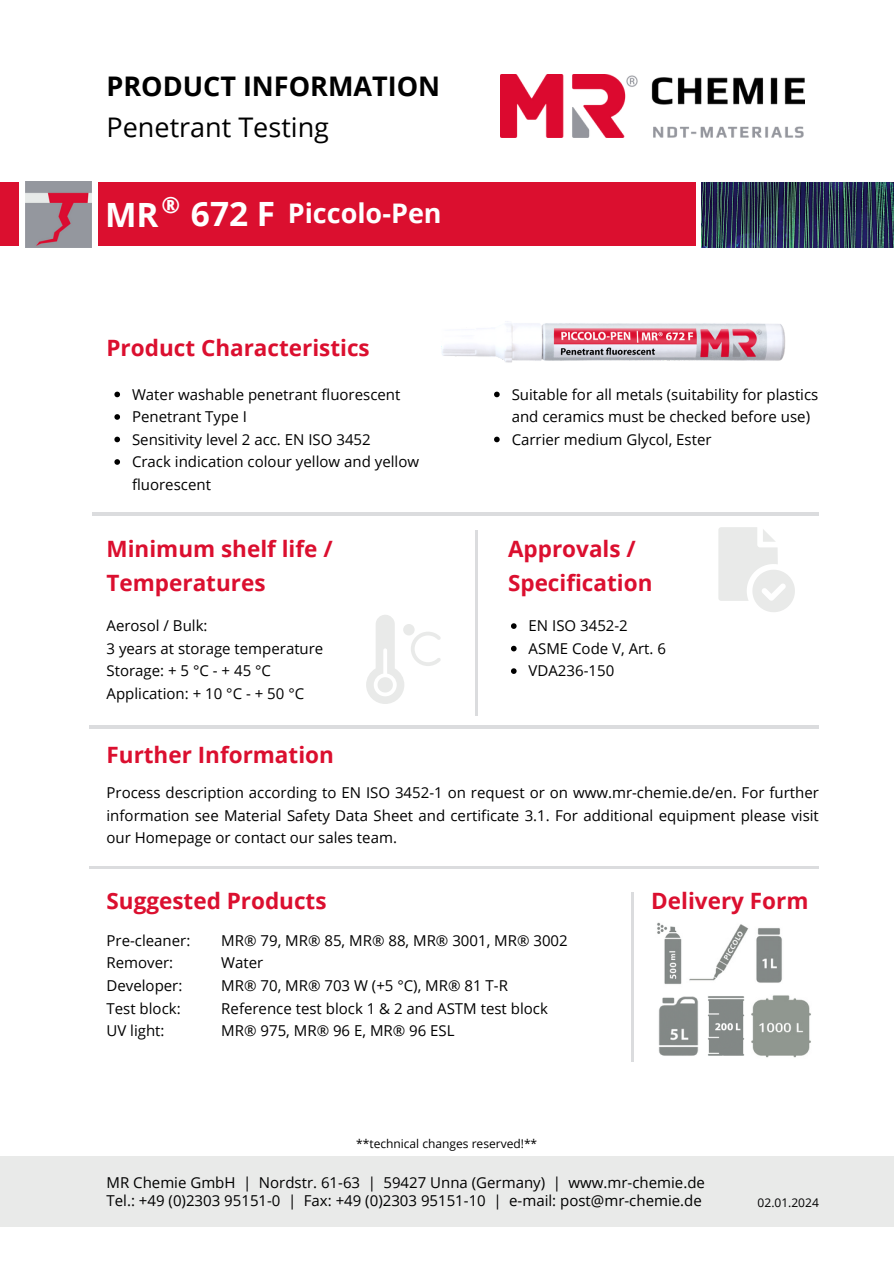
<style>
.page{position:relative;width:894px;height:1264px;background:#fff}
.page>*{position:absolute;margin:0;border:0;box-sizing:border-box;transform-origin:0 0}
.t1{font:700 33.45px "Open Sans";color:#fff}
.t2{font:700 33.45px "Open Sans";color:#fefefe}
.t3{font:700 27px "Open Sans";color:#000}
.t4{font:27px "Open Sans";color:#000}
.t5{font:700 27px "Open Sans";color:#fefefe}
.t6{font:700 22.5px/33.8px "Open Sans";color:#db0f2f}
.t7{font:700 22.5px "Open Sans";color:#fff}
.t8{font:15px/22.5px "Open Sans";color:#000}
.t9{font:12px "Open Sans";color:#000}
</style>
<div class="page">
<hr style="left:89px;top:726px;width:729px;height:2px;background:#94959d">
<hr style="left:92px;top:512px;width:726px;height:3px;background:#94959d">
<hr style="left:89px;top:866px;width:729px;height:2px;background:#94959d">
<hr style="left:475px;top:530px;width:2px;height:186px;background:#94959d">
<img style="left:501px;top:74px;width:303px;height:63px">
<div style="left:98px;top:182px;width:597px;height:64px;background:#db0f2f"></div>
<div style="left:0;top:1156px;width:893px;height:71px;background:#e9eae9"></div>
<hr style="left:630px;top:892px;width:3px;height:169px;background:#94959d">
<svg style="left:718px;top:527px;width:76px;height:85px"></svg>
<div style="left:403px;top:624px;width:11px;height:11px;background:#e9eae9;border-radius:50%"></div>
<svg style="left:411px;top:632px;width:30px;height:34px"></svg>
<svg style="left:366px;top:615px;width:38px;height:88px"></svg>
<img style="left:701px;top:182px;width:191px;height:65px">
<img style="left:25px;top:181px;width:67px;height:66px">
<div style="left:0;top:182px;width:19px;height:64px;background:#db0f2f"></div>
<svg style="left:511px;top:623px;width:5px;height:6px"></svg>
<svg style="left:511px;top:645px;width:5px;height:6px"></svg>
<svg style="left:511px;top:668px;width:5px;height:6px"></svg>
<svg style="left:114px;top:391px;width:6px;height:6px"></svg>
<svg style="left:114px;top:414px;width:6px;height:6px"></svg>
<svg style="left:114px;top:436px;width:6px;height:6px"></svg>
<svg style="left:114px;top:459px;width:6px;height:6px"></svg>
<img style="left:441px;top:323px;width:345px;height:40px">
<svg style="left:494px;top:391px;width:5px;height:6px"></svg>
<svg style="left:494px;top:436px;width:5px;height:6px"></svg>
<img style="left:658px;top:996px;width:41px;height:60px">
<img style="left:707px;top:996px;width:38px;height:60px">
<img style="left:657px;top:922px;width:25px;height:62px">
<img style="left:689px;top:924px;width:60px;height:57px">
<img style="left:756px;top:928px;width:26px;height:55px">
<img style="left:751px;top:995px;width:60px;height:63px">
<p class="t3" style="left:106px;top:67px;width:335px">PRODUCT INFORMATION</p>
<p class="t4" style="left:106px;top:108px;width:224px">Penetrant Testing</p>
<p class="t2" style="left:105px;top:191px;width:55px">MR</p>
<p class="t7" style="left:161px;top:189px;width:20px">®</p>
<p class="t5" style="left:287px;top:194px;width:155px">Piccolo-Pen</p>
<p class="t1" style="left:191px;top:191px;width:86px">672 F</p>
<p class="t6" style="left:106px;top:331px;width:265px">Product Characteristics</p>
<p class="t8" style="left:132px;top:382px;width:270px">Water washable penetrant fluorescent</p>
<p class="t8" style="left:132px;top:405px;width:116px">Penetrant Type I</p>
<p class="t8" style="left:132px;top:427px;width:240px">Sensitivity level 2 acc. EN ISO 3452</p>
<p class="t8" style="left:132px;top:450px;width:288px">Crack indication colour yellow and yellow fluorescent</p>
<p class="t6" style="left:106px;top:531px;width:227px">Minimum shelf life /<br>Temperatures</p>
<p class="t8" style="left:106px;top:614px;width:102px">Aerosol / Bulk:</p>
<p class="t8" style="left:106px;top:636px;width:218px">3 years at storage temperature</p>
<p class="t8" style="left:106px;top:659px;width:166px">Storage: + 5 °C - + 45 °C</p>
<p class="t8" style="left:106px;top:681px;width:199px">Application: + 10 °C - + 50 °C</p>
<p class="t6" style="left:106px;top:737px;width:229px">Further Information</p>
<p class="t8" style="left:511px;top:382px;width:308px">Suitable for all metals (suitability for plastics and ceramics must be checked before use)</p>
<p class="t8" style="left:511px;top:427px;width:201px">Carrier medium Glycol, Ester</p>
<p class="t6" style="left:508px;top:531px;width:146px">Approvals /<br>Specification</p>
<p class="t8" style="left:528px;top:614px;width:101px">EN ISO 3452-2</p>
<p class="t8" style="left:528px;top:636px;width:139px">ASME Code V, Art. 6</p>
<p class="t8" style="left:528px;top:659px;width:87px">VDA236-150</p>
<p class="t8" style="left:106px;top:781px;width:713px;text-align:justify">Process description according to EN ISO 3452-1 on request or on www.mr-chemie.de/en. For further information see Material Safety Data Sheet and certificate 3.1. For additional equipment please visit our Homepage or contact our sales team.</p>
<p class="t6" style="left:106px;top:883px;width:221px">Suggested Products</p>
<p class="t8" style="left:106px;top:928px;width:85px">Pre-cleaner:</p>
<p class="t8" style="left:106px;top:951px;width:68px">Remover:</p>
<p class="t8" style="left:106px;top:973px;width:77px">Developer:</p>
<p class="t8" style="left:106px;top:996px;width:76px">Test block:</p>
<p class="t8" style="left:106px;top:1018px;width:60px">UV light:</p>
<p class="t8" style="left:221px;top:928px;width:348px">MR® 79, MR® 85, MR® 88, MR® 3001, MR® 3002</p>
<p class="t8" style="left:221px;top:951px;width:44px">Water</p>
<p class="t8" style="left:221px;top:973px;width:288px">MR® 70, MR® 703 W (+5 °C), MR® 81 T-R</p>
<p class="t8" style="left:221px;top:996px;width:328px">Reference test block 1 &amp; 2 and ASTM test block</p>
<p class="t8" style="left:221px;top:1018px;width:235px">MR® 975, MR® 96 E, MR® 96 ESL</p>
<p class="t9" style="left:356px;top:1134px;width:182px">**technical changes reserved!**</p>
<p class="t6" style="left:651px;top:883px;width:159px">Delivery Form</p>
<p class="t8" style="left:106px;top:1171px;width:599px">MR Chemie GmbH | Nordstr. 61-63 | 59427 Unna (Germany) | www.mr-chemie.de</p>
<p class="t8" style="left:106px;top:1189px;width:596px">Tel.: +49 (0)2303 95151-0 | Fax: +49 (0)2303 95151-10 | e-mail: post@mr-chemie.de</p>
<p class="t9" style="left:757px;top:1193px;width:63px">02.01.2024</p>
</div>
